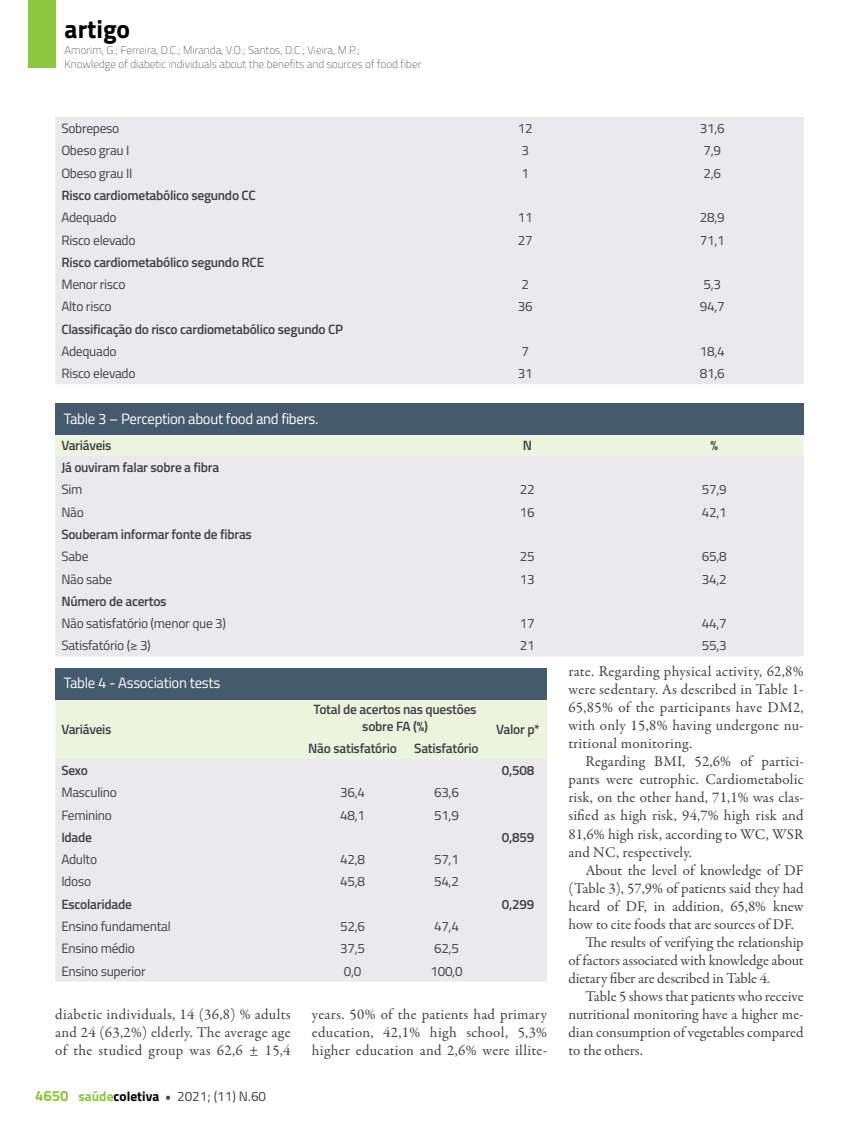
<style>
.page{position:relative;width:859px;height:1132px;background:#fff}
.page>*{position:absolute;margin:0;border:0;box-sizing:border-box;transform-origin:0 0}
.t1{font:700 25.5px "Titillium";color:#000}
.t2{font:15px/18px "Garamond Premr Pro";color:#414042;text-align:justify}
.t3{font:15px "Titillium";letter-spacing:-.02em;color:#fff}
.t4{font:13.5px "Titillium";letter-spacing:-.02em;color:#414042}
.t5{font:600 13.5px/16.2px "Titillium";letter-spacing:-.02em;color:#414042;text-align:center}
.t6{font:100 11.25px/13.5px "Titillium";color:#414042}
.s1{font-weight:700;font-size:15px;color:#8dc63f}
.s2{font-weight:700;color:#8dc63f}
.s3{font-weight:700;color:#000}
.s4{font-weight:700}
</style>
<div class="page">
<div style="left:28px;top:0;width:27px;height:68px;background:#8dc63f"></div>
<div style="left:55px;top:781px;width:492px;height:200px;background:#eaeaec"></div>
<svg style="left:55px;top:699px;width:492px;height:82px;background:#e9efe0"></svg>
<div style="left:55px;top:667px;width:492px;height:32px;background:#455a6c"></div>
<div style="left:55px;top:434px;width:749px;height:22px;background:#ecf4de"></div>
<div style="left:55px;top:456px;width:749px;height:200px;background:#eaeaec"></div>
<div style="left:625px;top:456px;width:179px;height:22px;background:#eaeaec"></div>
<div style="left:55px;top:403px;width:749px;height:31px;background:#455a6c"></div>
<div style="left:55px;top:117px;width:749px;height:267px;background:#eaeaec"></div>
<h1 class="t1" style="left:65px;top:10px;width:67px">artigo</h1>
<p class="t6" style="left:65px;top:43px;width:358px">Amorim, G.; Ferreira, D.C.; Miranda, V.O.; Santos, D.C.; Vieira, M.P.;<br>Knowledge of diabetic individuals about the benefits and sources of food fiber</p>
<p class="t4" style="left:61px;top:118px;width:60px">Sobrepeso</p>
<p class="t4" style="left:518px;top:118px;width:16px">12</p>
<p class="t4" style="left:700px;top:118px;width:26px">31,6</p>
<p class="t4" style="left:61px;top:141px;width:70px">Obeso grau I</p>
<p class="t4" style="left:521px;top:141px;width:9px">3</p>
<p class="t4" style="left:703px;top:141px;width:19px">7,9</p>
<p class="t4" style="left:61px;top:163px;width:73px">Obeso grau II</p>
<p class="t4" style="left:521px;top:163px;width:9px">1</p>
<p class="t4" style="left:703px;top:163px;width:19px">2,6</p>
<p class="t5" style="left:61px;top:186px;width:196px">Risco cardiometabólico segundo CC</p>
<p class="t4" style="left:61px;top:207px;width:57px">Adequado</p>
<p class="t4" style="left:518px;top:207px;width:16px">11</p>
<p class="t4" style="left:700px;top:207px;width:26px">28,9</p>
<p class="t4" style="left:61px;top:230px;width:76px">Risco elevado</p>
<p class="t4" style="left:518px;top:230px;width:16px">27</p>
<p class="t4" style="left:700px;top:230px;width:26px">71,1</p>
<p class="t5" style="left:61px;top:253px;width:204px">Risco cardiometabólico segundo RCE</p>
<p class="t4" style="left:61px;top:274px;width:66px">Menor risco</p>
<p class="t4" style="left:521px;top:274px;width:9px">2</p>
<p class="t4" style="left:703px;top:274px;width:19px">5,3</p>
<p class="t4" style="left:61px;top:296px;width:52px">Alto risco</p>
<p class="t4" style="left:518px;top:296px;width:16px">36</p>
<p class="t4" style="left:700px;top:296px;width:26px">94,7</p>
<p class="t5" style="left:61px;top:320px;width:283px">Classificação do risco cardiometabólico segundo CP</p>
<p class="t4" style="left:61px;top:341px;width:57px">Adequado</p>
<p class="t4" style="left:521px;top:341px;width:9px">7</p>
<p class="t4" style="left:700px;top:341px;width:26px">18,4</p>
<p class="t4" style="left:61px;top:363px;width:76px">Risco elevado</p>
<p class="t4" style="left:518px;top:363px;width:16px">31</p>
<p class="t4" style="left:700px;top:363px;width:26px">81,6</p>
<p class="t3" style="left:64px;top:407px;width:256px">Table 3 – Perception about food and fibers.</p>
<p class="t5" style="left:61px;top:436px;width:52px">Variáveis</p>
<p class="t5" style="left:523px;top:436px;width:11px">N</p>
<p class="t5" style="left:711px;top:436px;width:9px">%</p>
<p class="t5" style="left:61px;top:458px;width:160px">Já ouviram falar sobre a fibra</p>
<p class="t4" style="left:61px;top:479px;width:23px">Sim</p>
<p class="t4" style="left:520px;top:479px;width:16px">22</p>
<p class="t4" style="left:702px;top:479px;width:26px">57,9</p>
<p class="t4" style="left:61px;top:502px;width:24px">Não</p>
<p class="t4" style="left:520px;top:502px;width:16px">16</p>
<p class="t4" style="left:702px;top:502px;width:26px">42,1</p>
<p class="t5" style="left:61px;top:525px;width:192px">Souberam informar fonte de fibras</p>
<p class="t4" style="left:61px;top:546px;width:29px">Sabe</p>
<p class="t4" style="left:520px;top:546px;width:16px">25</p>
<p class="t4" style="left:702px;top:546px;width:26px">65,8</p>
<p class="t4" style="left:61px;top:568px;width:53px">Não sabe</p>
<p class="t4" style="left:520px;top:568px;width:16px">13</p>
<p class="t4" style="left:702px;top:568px;width:26px">34,2</p>
<p class="t5" style="left:61px;top:592px;width:107px">Número de acertos</p>
<p class="t4" style="left:61px;top:613px;width:166px">Não satisfatório (menor que 3)</p>
<p class="t4" style="left:520px;top:613px;width:16px">17</p>
<p class="t4" style="left:702px;top:613px;width:26px">44,7</p>
<p class="t4" style="left:61px;top:635px;width:91px">Satisfatório (≥ 3)</p>
<p class="t4" style="left:520px;top:635px;width:16px">21</p>
<p class="t4" style="left:702px;top:635px;width:26px">55,3</p>
<p class="t3" style="left:64px;top:671px;width:158px">Table 4 - Association tests</p>
<p class="t5" style="left:61px;top:719px;width:52px">Variáveis</p>
<p class="t5" style="left:314px;top:700px;width:165px">Total de acertos nas questões sobre FA (%)</p>
<p class="t5" style="left:308px;top:739px;width:90px">Não satisfatório</p>
<p class="t5" style="left:414px;top:739px;width:66px">Satisfatório</p>
<p class="t5" style="left:496px;top:719px;width:45px">Valor p*</p>
<p class="t5" style="left:61px;top:761px;width:28px">Sexo</p>
<p class="t5" style="left:502px;top:761px;width:34px">0,508</p>
<p class="t4" style="left:61px;top:782px;width:57px">Masculino</p>
<p class="t4" style="left:340px;top:782px;width:26px">36,4</p>
<p class="t4" style="left:434px;top:782px;width:26px">63,6</p>
<p class="t4" style="left:61px;top:804px;width:52px">Feminino</p>
<p class="t4" style="left:340px;top:804px;width:26px">48,1</p>
<p class="t4" style="left:434px;top:804px;width:26px">51,9</p>
<p class="t5" style="left:61px;top:828px;width:32px">Idade</p>
<p class="t5" style="left:502px;top:828px;width:34px">0,859</p>
<p class="t4" style="left:61px;top:849px;width:37px">Adulto</p>
<p class="t4" style="left:340px;top:849px;width:26px">42,8</p>
<p class="t4" style="left:434px;top:849px;width:26px">57,1</p>
<p class="t4" style="left:61px;top:871px;width:31px">Idoso</p>
<p class="t4" style="left:340px;top:871px;width:26px">45,8</p>
<p class="t4" style="left:434px;top:871px;width:26px">54,2</p>
<p class="t5" style="left:61px;top:894px;width:72px">Escolaridade</p>
<p class="t5" style="left:502px;top:894px;width:34px">0,299</p>
<p class="t4" style="left:61px;top:916px;width:111px">Ensino fundamental</p>
<p class="t4" style="left:340px;top:916px;width:26px">52,6</p>
<p class="t4" style="left:434px;top:916px;width:26px">47,4</p>
<p class="t4" style="left:61px;top:938px;width:75px">Ensino médio</p>
<p class="t4" style="left:340px;top:938px;width:26px">37,5</p>
<p class="t4" style="left:434px;top:938px;width:26px">62,5</p>
<p class="t4" style="left:61px;top:960px;width:86px">Ensino superior</p>
<p class="t4" style="left:344px;top:960px;width:19px">0,0</p>
<p class="t4" style="left:430px;top:960px;width:34px">100,0</p>
<p class="t2" style="left:55px;top:1004px;width:237px">diabetic individuals, 14 (36,8) % adults and 24 (63,2%) elderly. The average age of the studied group was 62,6 ± 15,4</p>
<p class="t2" style="left:312px;top:1004px;width:237px">years. 50% of the patients had primary education, 42,1% high school, 5,3% higher education and 2,6% were illite-</p>
<p class="t4" style="left:35px;top:1086px;width:233px"><span class="s1">4650</span> <span class="s2">saúde</span><span class="s3">coletiva</span> <span class="s4">•</span> 2021; (11) N.60</p>
<p class="t2" style="left:568px;top:662px;width:237px">rate. Regarding physical activity, 62,8% were sedentary. As described in Table 1- 65,85% of the participants have DM2, with only 15,8% having undergone nu&shy;tritional monitoring.</p>
<p class="t2" style="left:568px;top:752px;width:237px;text-indent:17px">Regarding BMI, 52,6% of partici&shy;pants were eutrophic. Cardiometabolic risk, on the other hand, 71,1% was clas&shy;sified as high risk, 94,7% high risk and 81,6% high risk, according to WC, WSR and NC, respectively.</p>
<p class="t2" style="left:585px;top:860px;width:220px">About the level of knowledge of DF</p>
<p class="t2" style="left:568px;top:878px;width:237px">(Table 3), 57,9% of patients said they had</p>
<p class="t2" style="left:568px;top:896px;width:237px">heard of DF, in addition, 65,8% knew</p>
<p class="t2" style="left:568px;top:914px;width:227px">how to cite foods that are sources of DF.</p>
<p class="t2" style="left:585px;top:932px;width:220px">The results of verifying the relationship</p>
<p class="t2" style="left:568px;top:950px;width:237px">of factors associated with knowledge about</p>
<p class="t2" style="left:568px;top:968px;width:203px">dietary fiber are described in Table 4.</p>
<p class="t2" style="left:585px;top:986px;width:220px">Table 5 shows that patients who receive</p>
<p class="t2" style="left:568px;top:1004px;width:237px">nutritional monitoring have a higher me-</p>
<p class="t2" style="left:568px;top:1022px;width:237px">dian consumption of vegetables compared</p>
<p class="t2" style="left:568px;top:1040px;width:76px">to the others.</p>
</div>
